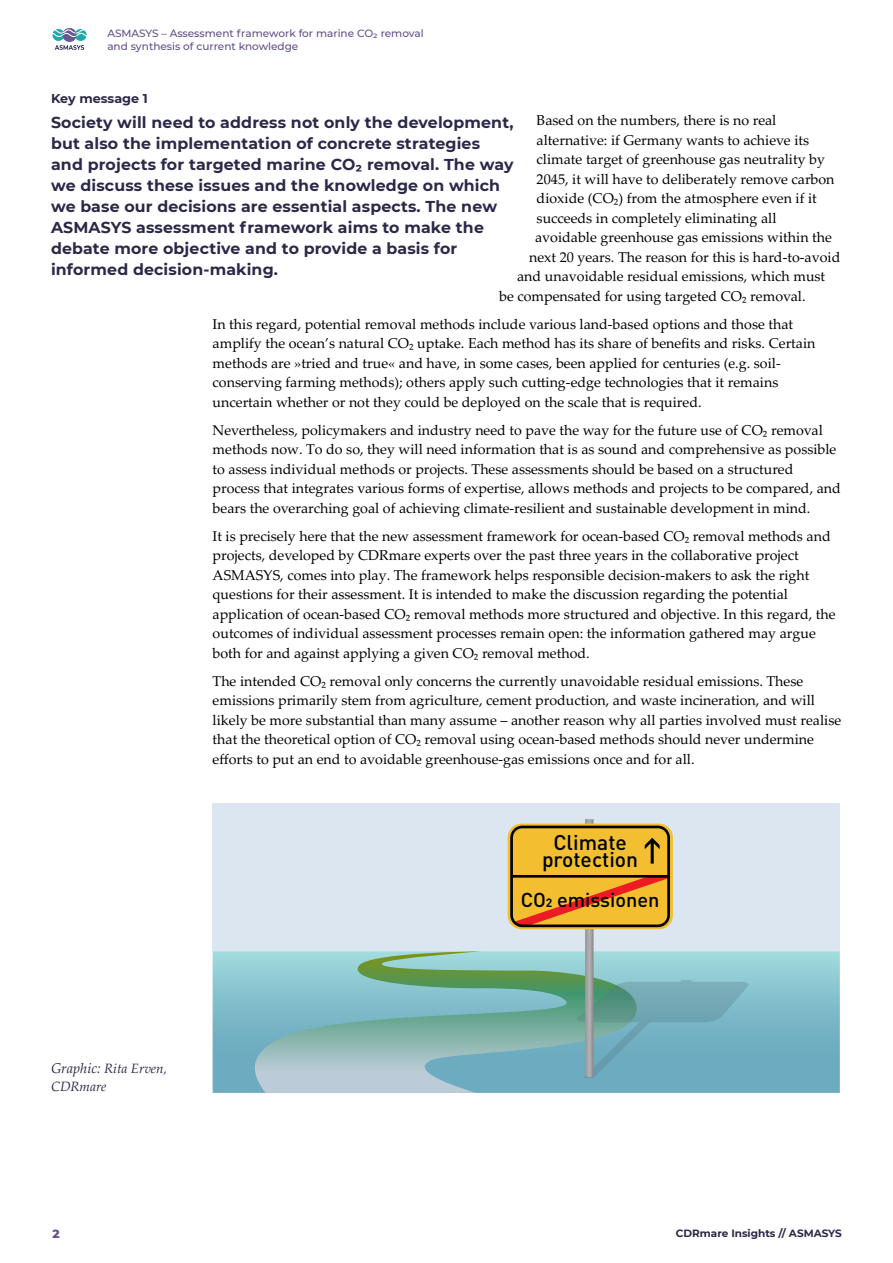
<style>
.page{position:relative;width:893px;height:1263px;background:#fff}
.page>*{position:absolute;margin:0;border:0;box-sizing:border-box;transform-origin:0 0}
.t1{font:500 21px/17.5px "DINOT";color:#000;text-align:center}
.t2{font:500 19.8px "DINOT";color:#000}
.t3{font:700 15.75px/21px "Montserrat";letter-spacing:.01em;color:#2b2848}
.t4{font:14.25px/19.5px "Palatino Linotype";color:#000}
.t5{font:italic 13.5px/18px "Palatino Linotype";color:#2b2848}
.t6{font:700 12.75px "Montserrat";color:#2b2848}
.t7{font:800 12px "Montserrat";color:#604f89}
.t8{font:500 10.5px/12.6px "Montserrat";color:#604f89}
.t9{font:700 10.5px "Montserrat";color:#2b2848}
.s1{font-size:14.25px}
</style>
<div class="page">
<svg style="left:52px;top:28px;width:35px;height:22px"></svg>
<div style="left:213px;top:804px;width:627px;height:147px;background:#dbe6f1"></div>
<svg style="left:213px;top:951px;width:627px;height:142px;background:#7cb9c8"></svg>
<svg style="left:249px;top:951px;width:390px;height:142px;background:#89bbbb"></svg>
<hr style="left:511px;top:875px;width:157px;height:3px;background:#000">
<svg style="left:512px;top:819px;width:236px;height:259px"></svg>
<p class="t8" style="left:107px;top:26px;width:318px">ASMASYS – Assessment framework for marine CO2 removal and synthesis of current knowledge</p>
<p class="t6" style="left:51px;top:89px;width:98px">Key message 1</p>
<p class="t3" style="left:51px;top:111px;width:464px">Society will need to address not only the development, but also the implementation of concrete strategies and projects for targeted marine CO2 removal. The way we discuss these issues and the knowledge on which we base our decisions are essential aspects. The new ASMASYS assessment framework aims to make the debate more objective and to provide a basis for informed decision-making.</p>
<p class="t4" style="left:537px;top:110px;width:241px">Based on the numbers, there is no real</p>
<p class="t4" style="left:537px;top:130px;width:274px">alternative: if Germany wants to achieve its</p>
<p class="t4" style="left:537px;top:149px;width:290px">climate target of greenhouse gas neutrality by</p>
<p class="t4" style="left:537px;top:169px;width:299px">2045, it will have to deliberately remove carbon</p>
<p class="t4" style="left:537px;top:188px;width:282px">dioxide (CO₂) from the atmosphere even if it</p>
<p class="t4" style="left:537px;top:208px;width:241px">succeeds in completely eliminating all</p>
<p class="t4" style="left:535px;top:227px;width:298px">avoidable greenhouse gas emissions within the</p>
<p class="t4" style="left:529px;top:247px;width:313px">next 20 years. The reason for this is hard-to-avoid</p>
<p class="t4" style="left:517px;top:266px;width:310px">and unavoidable residual emissions, which must</p>
<p class="t4" style="left:499px;top:286px;width:308px">be compensated for using targeted CO₂ removal.</p>
<p class="t4" style="left:213px;top:314px;width:604px">In this regard, potential removal methods include various land-based options and those that amplify the ocean’s natural CO₂ uptake. Each method has its share of benefits and risks. Certain methods are »tried and true« and have, in some cases, been applied for centuries (e.g. soil&shy;conserving farming methods); others apply such cutting-edge technologies that it remains uncertain whether or not they could be deployed on the scale that is required.</p>
<p class="t4" style="left:213px;top:420px;width:630px">Nevertheless, policymakers and industry need to pave the way for the future use of CO₂ removal methods now. To do so, they will need information that is as sound and comprehensive as possible to assess individual methods or projects. These assessments should be based on a structured process that integrates various forms of expertise, allows methods and projects to be compared, and bears the overarching goal of achieving climate-resilient and sustainable development in mind.</p>
<p class="t4" style="left:213px;top:525px;width:624px">It is precisely here that the new assessment framework for ocean-based CO₂ removal methods and projects, developed by CDRmare experts over the past three years in the collaborative project ASMASYS, comes into play. The framework helps responsible decision-makers to ask the right questions for their assessment. It is intended to make the discussion regarding the potential application of ocean-based CO₂ removal methods more structured and objective. In this regard, the outcomes of individual assessment processes remain open: the information gathered may argue both for and against applying a given CO₂ removal method.</p>
<p class="t4" style="left:213px;top:670px;width:630px">The intended CO₂ removal only concerns the currently unavoidable residual emissions. These emissions primarily stem from agriculture, cement production, and waste incineration, and will likely be more substantial than many assume – another reason why all parties involved must realise that the theoretical option of CO₂ removal using ocean-based methods should never undermine efforts to put an end to avoidable greenhouse-gas emissions once and for all.</p>
<p class="t5" style="left:51px;top:1058px;width:118px"><span class="s1">Graphic:</span> Rita Erven,<br>CDRmare</p>
<h1 class="t1" style="left:542px;top:833px;width:98px">Climate protection</h1>
<h2 class="t2" style="left:521px;top:887px;width:140px">CO2 emissionen</h2>
<p class="t7" style="left:52px;top:1225px;width:9px">2</p>
<p class="t9" style="left:676px;top:1226px;width:168px">CDRmare Insights // ASMASYS</p>
</div>
